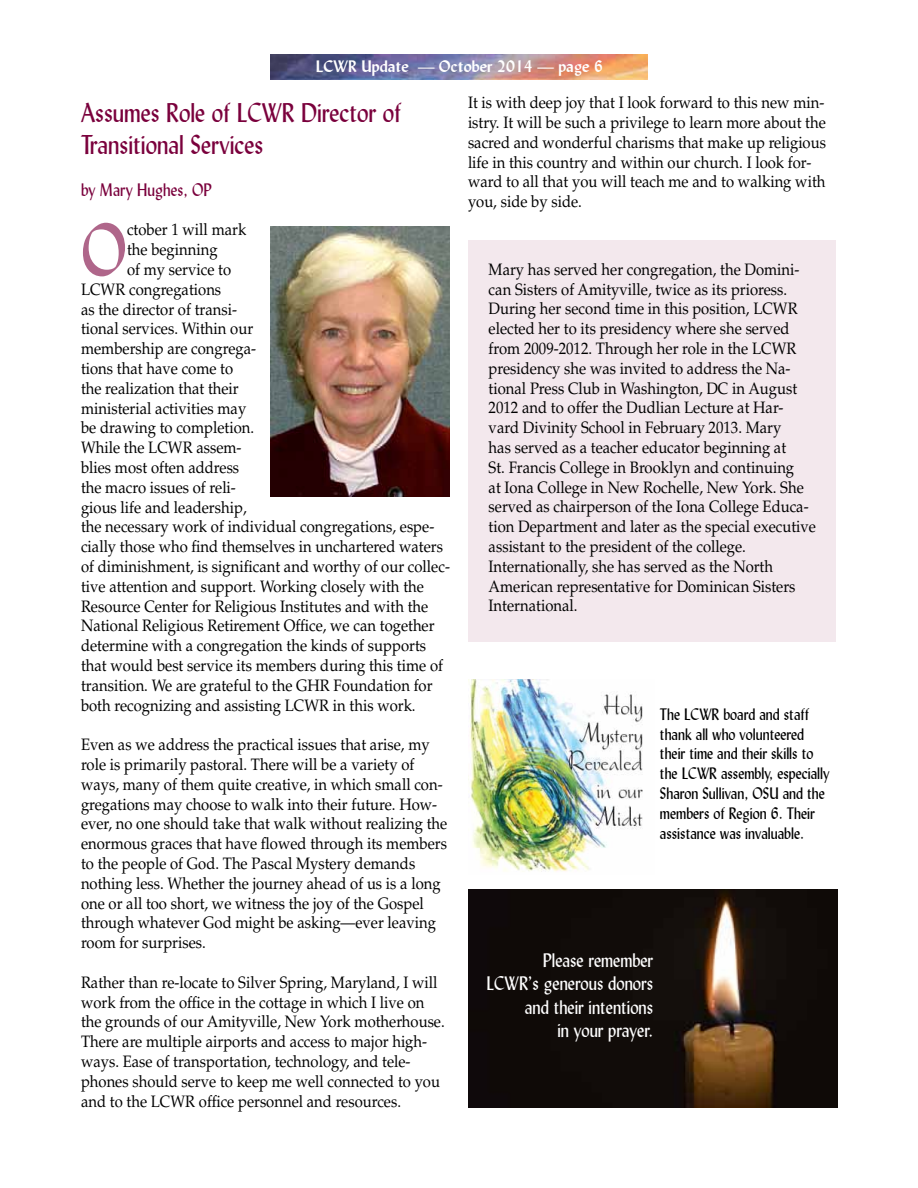
<style>
.page{position:relative;width:918px;height:1188px;background:#fff}
.page>*{position:absolute;margin:0;border:0;box-sizing:border-box;transform-origin:0 0}
.t1{font:72.45px "Lydian BT";color:#af668a;scale:.9 1}
.t2{font:27px/32.4px "Lydian BT";color:#7a003c;scale:.9 1}
.t3{font:19.5px/23.4px "Lydian BT";color:#fff;text-align:right;scale:.9 1}
.t4{font:18px "Lydian BT";color:#7a003c;scale:.9 1}
.t5{font:16.5px/19.8px "Palatino LT Std";color:#000;scale:.9 1}
.t6{font:16.5px/19.8px "Lydian BT";color:#000;scale:.9 1}
.t7{font:700 16.5px "Lydian BT";color:#fff}
</style>
<div class="page">
<img style="left:271px;top:54px;width:377px;height:26px">
<img style="left:469px;top:890px;width:369px;height:218px">
<img style="left:271px;top:227px;width:179px;height:269px">
<div style="left:469px;top:241px;width:367px;height:401px;background:#f3e8ed"></div>
<img style="left:470px;top:679px;width:173px;height:193px">
<p class="t7" style="left:316px;top:56px;width:289px">LCWR Update — October 2014 — page 6</p>
<h2 class="t2" style="left:81px;top:96px;width:357px">Assumes Role of LCWR Director of<br>Transitional Services</h2>
<p class="t4" style="left:81px;top:178px;width:147px">by Mary Hughes, OP</p>
<h1 class="t1" style="left:81px;top:205px;width:53px">O</h1>
<p class="t5" style="left:127px;top:220px;width:134px">ctober 1 will mark</p>
<p class="t5" style="left:127px;top:240px;width:102px">the beginning</p>
<p class="t5" style="left:127px;top:260px;width:117px">of my service to</p>
<p class="t5" style="left:81px;top:280px;width:157px">LCWR congregations</p>
<p class="t5" style="left:81px;top:299px;width:175px">as the director of transi-</p>
<p class="t5" style="left:81px;top:319px;width:193px">tional services. Within our</p>
<p class="t5" style="left:81px;top:339px;width:196px">membership are congrega-</p>
<p class="t5" style="left:81px;top:359px;width:171px">tions that have come to</p>
<p class="t5" style="left:81px;top:379px;width:177px">the realization that their</p>
<p class="t5" style="left:81px;top:398px;width:185px">ministerial activities may</p>
<p class="t5" style="left:81px;top:418px;width:194px">be drawing to completion.</p>
<p class="t5" style="left:81px;top:438px;width:180px">While the LCWR assem-</p>
<p class="t5" style="left:81px;top:458px;width:177px">blies most often address</p>
<p class="t5" style="left:81px;top:478px;width:174px">the macro issues of reli-</p>
<p class="t5" style="left:81px;top:497px;width:186px">gious life and leadership,</p>
<p class="t5" style="left:81px;top:517px;width:394px">the necessary work of individual congregations, espe-</p>
<p class="t5" style="left:81px;top:537px;width:404px">cially those who find themselves in unchartered waters</p>
<p class="t5" style="left:81px;top:557px;width:411px">of diminishment, is significant and worthy of our collec-</p>
<p class="t5" style="left:81px;top:577px;width:383px">tive attention and support. Working closely with the</p>
<p class="t5" style="left:81px;top:596px;width:388px">Resource Center for Religious Institutes and with the</p>
<p class="t5" style="left:81px;top:616px;width:394px">National Religious Retirement Office, we can together</p>
<p class="t5" style="left:81px;top:636px;width:385px">determine with a congregation the kinds of supports</p>
<p class="t5" style="left:81px;top:656px;width:404px">that would best service its members during this time of</p>
<p class="t5" style="left:81px;top:676px;width:392px">transition. We are grateful to the GHR Foundation for</p>
<p class="t5" style="left:81px;top:695px;width:373px">both recognizing and assisting LCWR in this work.</p>
<p class="t5" style="left:81px;top:735px;width:409px">Even as we address the practical issues that arise, my role is primarily pastoral. There will be a variety of ways, many of them quite creative, in which small con&shy;gregations may choose to walk into their future. How&shy;ever, no one should take that walk without realizing the enormous graces that have flowed through its members to the people of God. The Pascal Mystery demands nothing less. Whether the journey ahead of us is a long one or all too short, we witness the joy of the Gospel through whatever God might be asking—ever leaving room for surprises.</p>
<p class="t5" style="left:81px;top:973px;width:406px">Rather than re-locate to Silver Spring, Maryland, I will work from the office in the cottage in which I live on the grounds of our Amityville, New York motherhouse.<br>There are multiple airports and access to major high&shy;ways. Ease of transportation, technology, and tele&shy;phones should serve to keep me well connected to you and to the LCWR office personnel and resources.</p>
<p class="t5" style="left:468px;top:93px;width:399px">It is with deep joy that I look forward to this new min&shy;istry. It will be such a privilege to learn more about the sacred and wonderful charisms that make up religious life in this country and within our church. I look for&shy;ward to all that you will teach me and to walking with you, side by side.</p>
<p class="t5" style="left:489px;top:260px;width:365px">Mary has served her congregation, the Domini&shy;can Sisters of Amityville, twice as its prioress.<br>During her second time in this position, LCWR elected her to its presidency where she served from 2009-2012. Through her role in the LCWR presidency she was invited to address the Na&shy;tional Press Club in Washington, DC in August 2012 and to offer the Dudlian Lecture at Har&shy;vard Divinity School in February 2013. Mary<br>has served as a teacher educator beginning at<br>St. Francis College in Brooklyn and continuing<br>at Iona College in New Rochelle, New York. She served as chairperson of the Iona College Educa&shy;tion Department and later as the special executive assistant to the president of the college.<br>Internationally, she has served as the North American representative for Dominican Sisters International.</p>
<p class="t6" style="left:660px;top:704px;width:190px">The LCWR board and staff thank all who volunteered their time and their skills to the LCWR assembly, especially<br>Sharon Sullivan, OSU and the members of Region 6. Their assistance was invaluable.</p>
<p class="t3" style="left:487px;top:948px;width:187px">Please remember<br>LCWR’s generous donors and their intentions<br>in your prayer.</p>
</div>
